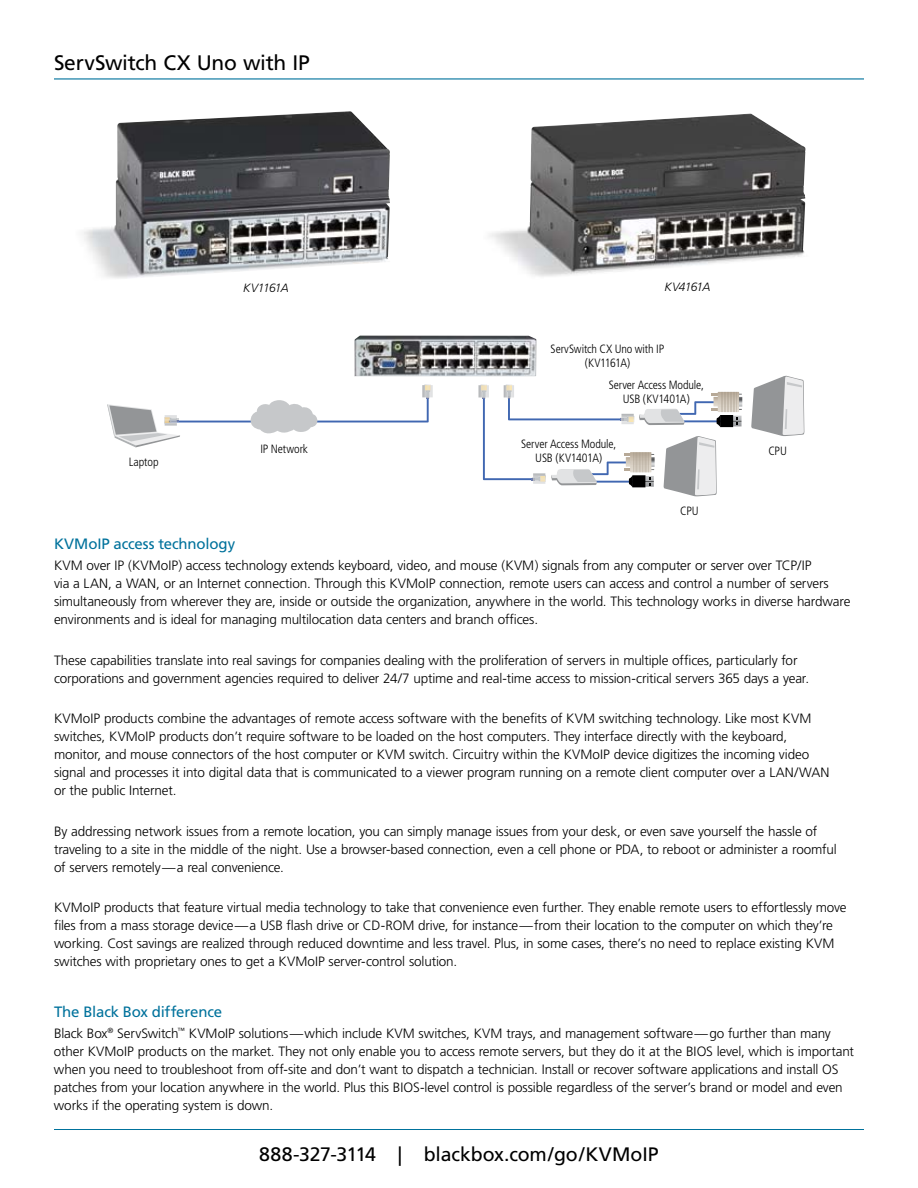
<style>
.page{position:relative;width:918px;height:1188px;background:#fff}
.page>*{position:absolute;margin:0;border:0;box-sizing:border-box;transform-origin:0 0}
.t1{font:21px "Frutiger";letter-spacing:-.015em;color:#000}
.t2{font:19.5px "Frutiger";letter-spacing:-.005em;color:#000}
.t3{font:15px "Frutiger";letter-spacing:-.01em;color:#00729c}
.t4{font:300 13.5px/18px "Frutiger";letter-spacing:-.01em;color:#000}
.t5{font:300 condensed 12px/14.2px "Frutiger";letter-spacing:-.01em;color:#000;text-align:center}
.t6{font:italic 300 12px "Frutiger";letter-spacing:-.06em;color:#000}
</style>
<div class="page">
<svg style="left:751px;top:375px;width:53px;height:61px;background:#c1c2c4"></svg>
<svg style="left:479px;top:385px;width:263px;height:111px"></svg>
<svg style="left:107px;top:385px;width:326px;height:62px"></svg>
<img style="left:354px;top:336px;width:182px;height:41px">
<hr style="left:54px;top:1129px;width:810px;height:1px;background:#00729c">
<hr style="left:54px;top:78px;width:810px;height:2px;background:#00729c">
<img style="left:83px;top:111px;width:307px;height:168px">
<img style="left:489px;top:114px;width:317px;height:163px">
<h1 class="t1" style="left:54px;top:50px;width:257px">ServSwitch CX Uno with IP</h1>
<p class="t6" style="left:243px;top:281px;width:47px">KV1161A</p>
<p class="t6" style="left:665px;top:280px;width:47px">KV4161A</p>
<p class="t5" style="left:551px;top:342px;width:115px">ServSwitch CX Uno with IP (KV1161A)</p>
<p class="t5" style="left:129px;top:455px;width:31px">Laptop</p>
<p class="t5" style="left:260px;top:442px;width:49px">IP Network</p>
<p class="t5" style="left:609px;top:378px;width:97px">Server Access Module,<br>USB (KV1401A)</p>
<p class="t5" style="left:521px;top:437px;width:97px">Server Access Module,<br>USB (KV1401A)</p>
<p class="t5" style="left:680px;top:504px;width:20px">CPU</p>
<p class="t5" style="left:768px;top:444px;width:20px">CPU</p>
<p class="t3" style="left:54px;top:535px;width:183px">KVMoIP access technology</p>
<p class="t4" style="left:54px;top:557px;width:798px">KVM over IP (KVMoIP) access technology extends keyboard, video, and mouse (KVM) signals from any computer or server over TCP/IP<br>via a LAN, a WAN, or an Internet connection. Through this KVMoIP connection, remote users can access and control a number of servers simultaneously from wherever they are, inside or outside the organization, anywhere in the world. This technology works in diverse hardware environments and is ideal for managing multilocation data centers and branch offices.</p>
<p class="t4" style="left:54px;top:651px;width:757px">These capabilities translate into real savings for companies dealing with the proliferation of servers in multiple offices, particularly for corporations and government agencies required to deliver 24/7 uptime and real-time access to mission-critical servers 365 days a year.</p>
<p class="t4" style="left:54px;top:710px;width:777px">KVMoIP products combine the advantages of remote access software with the benefits of KVM switching technology. Like most KVM switches, KVMoIP products don’t require software to be loaded on the host computers. They interface directly with the keyboard, monitor, and mouse connectors of the host computer or KVM switch. Circuitry within the KVMoIP device digitizes the incoming video signal and processes it into digital data that is communicated to a viewer program running on a remote client computer over a LAN/WAN or the public Internet.</p>
<p class="t4" style="left:54px;top:822px;width:784px">By addressing network issues from a remote location, you can simply manage issues from your desk, or even save yourself the hassle of traveling to a site in the middle of the night. Use a browser-based connection, even a cell phone or PDA, to reboot or administer a roomful of servers remotely—a real convenience.</p>
<p class="t4" style="left:54px;top:899px;width:794px">KVMoIP products that feature virtual media technology to take that convenience even further. They enable remote users to effortlessly move files from a mass storage device—a USB flash drive or CD-ROM drive, for instance—from their location to the computer on which they’re working. Cost savings are realized through reduced downtime and less travel. Plus, in some cases, there’s no need to replace existing KVM switches with proprietary ones to get a KVMoIP server-control solution.</p>
<p class="t3" style="left:54px;top:1003px;width:170px">The Black Box difference</p>
<p class="t4" style="left:54px;top:1024px;width:802px">Black Box<sup>®</sup> ServSwitch<sup>™</sup> KVMoIP solutions—which include KVM switches, KVM trays, and management software—go further than many other KVMoIP products on the market. They not only enable you to access remote servers, but they do it at the BIOS level, which is important when you need to troubleshoot from off-site and don’t want to dispatch a technician. Install or recover software applications and install OS patches from your location anywhere in the world. Plus this BIOS-level control is possible regardless of the server’s brand or model and even works if the operating system is down.</p>
<h2 class="t2" style="left:259px;top:1143px;width:401px">888-327-3114 | blackbox.com/go/KVMoIP</h2>
</div>
